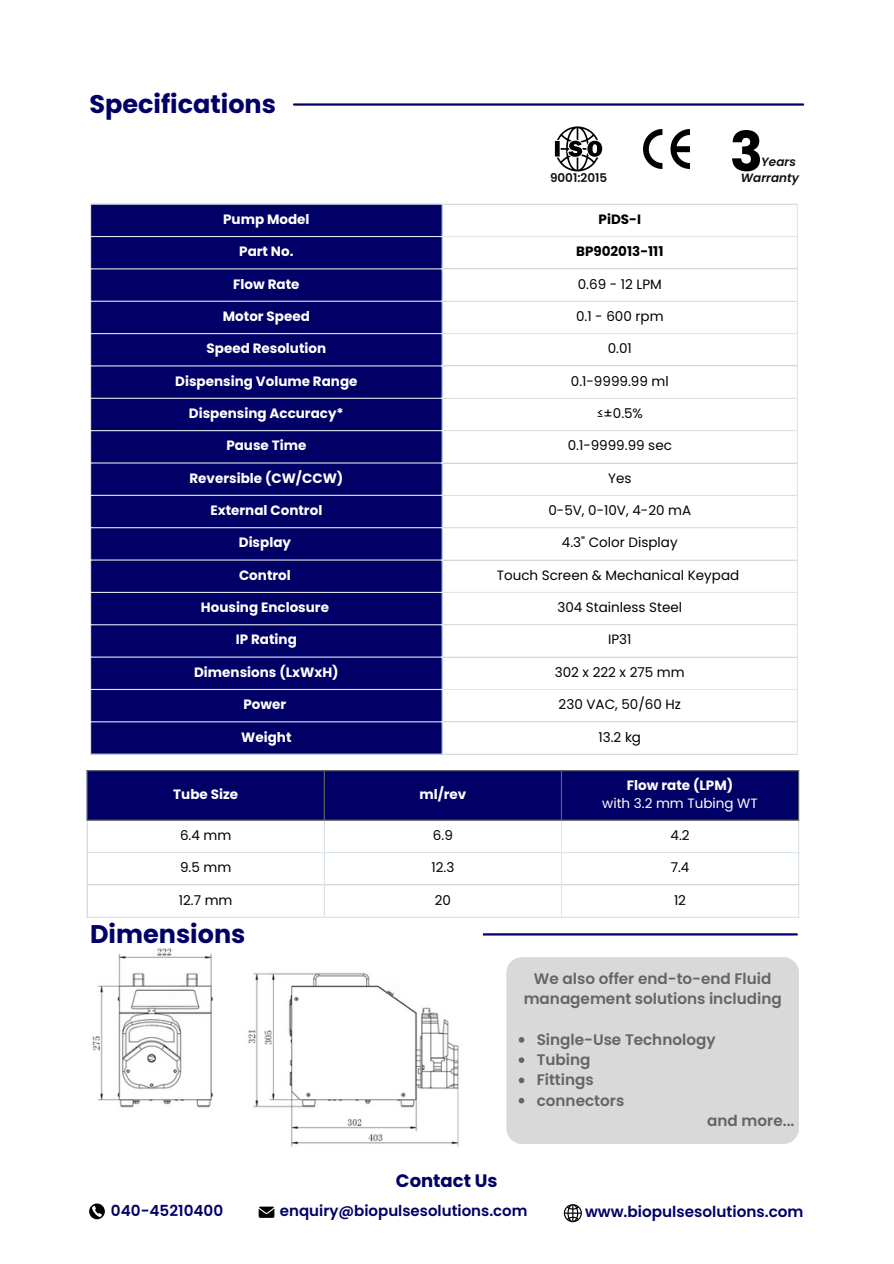
<style>
.page{position:relative;width:894px;height:1264px;background:#fff}
.page>*{position:absolute;margin:0;border:0;box-sizing:border-box;transform-origin:0 0}
.t1{font:700 54.9px "Poppins";color:#000}
.t2{font:700 25.5px "Poppins";color:#006}
.t3{font:700 18px "Poppins";color:#006}
.t4{font:600 15.15px/20.2px "Poppins";color:#656565;text-align:center}
.t5{font:600 15.15px "Poppins";color:#006}
.t6{font:600 15px "Poppins";color:#006}
.t7{font:700 13.5px "Poppins";color:#fff}
.t8{font:13.5px "Poppins";color:#000}
.t9{font:700 13.5px "Poppins";color:#000}
.t10{font:13.5px "Poppins";color:#fff}
.t11{font:italic 600 12px "Poppins";color:#111}
.t12{font:600 12px "Poppins";color:#111}
</style>
<div class="page">
<div style="left:88px;top:771px;width:709px;height:48px;background:#006"></div>
<svg style="left:88px;top:820px;width:709px;height:66px"></svg>
<hr style="left:86px;top:771px;width:2px;height:48px;background:#656565">
<hr style="left:323px;top:771px;width:2px;height:48px;background:#656565">
<hr style="left:560px;top:771px;width:2px;height:48px;background:#656565">
<hr style="left:797px;top:771px;width:2px;height:48px;background:#656565">
<hr style="left:86px;top:770px;width:713px;height:1px;background:#656565">
<hr style="left:86px;top:819px;width:713px;height:1px;background:#656565">
<hr style="left:86px;top:820px;width:2px;height:96px;background:#dee7ee">
<hr style="left:323px;top:820px;width:2px;height:96px;background:#dee7ee">
<hr style="left:560px;top:820px;width:2px;height:96px;background:#dee7ee">
<hr style="left:797px;top:820px;width:2px;height:96px;background:#dee7ee">
<hr style="left:86px;top:852px;width:713px;height:1px;background:#dee7ee">
<hr style="left:86px;top:884px;width:713px;height:1px;background:#dee7ee">
<hr style="left:86px;top:916px;width:713px;height:1px;background:#dee7ee">
<hr style="left:294px;top:103px;width:508px;height:3px;background:#006">
<div style="left:91px;top:205px;width:350px;height:548px;background:#006"></div>
<hr style="left:90px;top:205px;width:1px;height:548px;background:#dee7ee">
<hr style="left:441px;top:205px;width:1px;height:548px;background:#dee7ee">
<hr style="left:796px;top:205px;width:1px;height:548px;background:#dee7ee">
<hr style="left:90px;top:204px;width:707px;height:1px;background:#dee7ee">
<hr style="left:90px;top:236px;width:707px;height:1px;background:#dee7ee">
<hr style="left:90px;top:268px;width:707px;height:1px;background:#dee7ee">
<hr style="left:90px;top:301px;width:707px;height:1px;background:#dee7ee">
<hr style="left:90px;top:333px;width:707px;height:1px;background:#dee7ee">
<hr style="left:90px;top:365px;width:707px;height:1px;background:#dee7ee">
<hr style="left:90px;top:398px;width:707px;height:1px;background:#dee7ee">
<hr style="left:90px;top:430px;width:707px;height:1px;background:#dee7ee">
<hr style="left:90px;top:462px;width:707px;height:1px;background:#dee7ee">
<hr style="left:90px;top:495px;width:707px;height:1px;background:#dee7ee">
<hr style="left:90px;top:527px;width:707px;height:1px;background:#dee7ee">
<hr style="left:90px;top:559px;width:707px;height:1px;background:#dee7ee">
<hr style="left:90px;top:592px;width:707px;height:1px;background:#dee7ee">
<hr style="left:90px;top:624px;width:707px;height:1px;background:#dee7ee">
<hr style="left:90px;top:656px;width:707px;height:1px;background:#dee7ee">
<hr style="left:90px;top:689px;width:707px;height:1px;background:#dee7ee">
<hr style="left:90px;top:721px;width:707px;height:1px;background:#dee7ee">
<hr style="left:90px;top:753px;width:707px;height:1px;background:#dee7ee">
<hr style="left:295px;top:933px;width:501px;height:2px;background:#006">
<div style="left:506px;top:957px;width:292px;height:186px;background:#d9d9d9"></div>
<svg style="left:518px;top:1037px;width:6px;height:5px"></svg>
<svg style="left:518px;top:1057px;width:6px;height:5px"></svg>
<svg style="left:518px;top:1077px;width:6px;height:6px"></svg>
<svg style="left:518px;top:1097px;width:6px;height:6px"></svg>
<img style="left:643px;top:130px;width:46px;height:38px">
<svg style="left:554px;top:126px;width:48px;height:45px"></svg>
<img style="left:92px;top:933px;width:390px;height:214px">
<svg style="left:258px;top:1206px;width:16px;height:11px"></svg>
<svg style="left:563px;top:1204px;width:18px;height:18px"></svg>
<svg style="left:89px;top:1203px;width:16px;height:16px"></svg>
<p class="t2" style="left:89px;top:86px;width:188px">Specifications</p>
<p class="t12" style="left:550px;top:170px;width:59px">9001:2015</p>
<p class="t1" style="left:729px;top:113px;width:35px">3</p>
<h1 class="t11" style="left:761px;top:154px;width:36px">Years</h1>
<p class="t11" style="left:740px;top:170px;width:60px">Warranty</p>
<p class="t7" style="left:223px;top:210px;width:88px">Pump Model</p>
<p class="t9" style="left:598px;top:210px;width:44px">PiDS-I</p>
<p class="t7" style="left:239px;top:242px;width:56px">Part No.</p>
<p class="t9" style="left:576px;top:242px;width:89px">BP902013-111</p>
<p class="t7" style="left:233px;top:274px;width:68px">Flow Rate</p>
<p class="t8" style="left:577px;top:274px;width:85px">0.69 - 12 LPM</p>
<p class="t7" style="left:223px;top:307px;width:88px">Motor Speed</p>
<p class="t8" style="left:576px;top:307px;width:89px">0.1 - 600 rpm</p>
<p class="t7" style="left:206px;top:339px;width:121px">Speed Resolution</p>
<p class="t8" style="left:607px;top:339px;width:26px">0.01</p>
<p class="t7" style="left:175px;top:371px;width:184px">Dispensing Volume Range</p>
<p class="t8" style="left:570px;top:371px;width:99px">0.1-9999.99 ml</p>
<p class="t7" style="left:189px;top:404px;width:156px">Dispensing Accuracy*</p>
<p class="t8" style="left:596px;top:404px;width:48px">≤±0.5%</p>
<p class="t7" style="left:226px;top:436px;width:81px">Pause Time</p>
<p class="t8" style="left:567px;top:436px;width:106px">0.1-9999.99 sec</p>
<p class="t7" style="left:189px;top:468px;width:155px">Reversible (CW/CCW)</p>
<p class="t8" style="left:608px;top:468px;width:25px">Yes</p>
<p class="t7" style="left:210px;top:501px;width:113px">External Control</p>
<p class="t8" style="left:548px;top:501px;width:144px">0-5V, 0-10V, 4-20 mA</p>
<p class="t7" style="left:239px;top:533px;width:54px">Display</p>
<p class="t8" style="left:562px;top:533px;width:117px">4.3" Color Display</p>
<p class="t7" style="left:239px;top:565px;width:53px">Control</p>
<p class="t8" style="left:496px;top:565px;width:244px">Touch Screen &amp; Mechanical Keypad</p>
<p class="t7" style="left:201px;top:598px;width:130px">Housing Enclosure</p>
<p class="t8" style="left:557px;top:598px;width:126px">304 Stainless Steel</p>
<p class="t7" style="left:236px;top:630px;width:62px">IP Rating</p>
<p class="t8" style="left:608px;top:630px;width:25px">IP31</p>
<p class="t7" style="left:194px;top:662px;width:146px">Dimensions (LxWxH)</p>
<p class="t8" style="left:554px;top:662px;width:131px">302 x 222 x 275 mm</p>
<p class="t7" style="left:243px;top:695px;width:44px">Power</p>
<p class="t8" style="left:558px;top:695px;width:124px">230 VAC, 50/60 Hz</p>
<p class="t7" style="left:241px;top:727px;width:52px">Weight</p>
<p class="t8" style="left:598px;top:727px;width:44px">13.2 kg</p>
<h1 class="t7" style="left:173px;top:785px;width:66px">Tube Size</h1>
<p class="t7" style="left:419px;top:785px;width:48px">ml/rev</p>
<p class="t7" style="left:626px;top:776px;width:108px">Flow rate (LPM)</p>
<p class="t10" style="left:602px;top:794px;width:157px">with 3.2 mm Tubing WT</p>
<p class="t8" style="left:180px;top:825px;width:53px">6.4 mm</p>
<p class="t8" style="left:433px;top:825px;width:21px">6.9</p>
<p class="t8" style="left:670px;top:825px;width:21px">4.2</p>
<p class="t8" style="left:180px;top:858px;width:53px">9.5 mm</p>
<p class="t8" style="left:431px;top:858px;width:24px">12.3</p>
<p class="t8" style="left:670px;top:858px;width:20px">7.4</p>
<p class="t8" style="left:179px;top:890px;width:55px">12.7 mm</p>
<p class="t8" style="left:434px;top:890px;width:18px">20</p>
<p class="t8" style="left:673px;top:890px;width:14px">12</p>
<p class="t2" style="left:90px;top:916px;width:157px">Dimensions</p>
<p class="t3" style="left:396px;top:1168px;width:103px">Contact Us</p>
<p class="t4" style="left:523px;top:968px;width:259px">We also offer end-to-end Fluid management solutions including</p>
<p class="t4" style="left:536px;top:1029px;width:180px">Single-Use Technology</p>
<p class="t4" style="left:536px;top:1049px;width:55px">Tubing</p>
<p class="t4" style="left:536px;top:1070px;width:58px">Fittings</p>
<p class="t4" style="left:536px;top:1090px;width:89px">connectors</p>
<p class="t4" style="left:707px;top:1110px;width:89px">and more...</p>
<h3 class="t5" style="left:111px;top:1200px;width:114px">040-45210400</h3>
<p class="t6" style="left:280px;top:1200px;width:249px">enquiry@biopulsesolutions.com</p>
<h3 class="t5" style="left:585px;top:1200px;width:220px">www.biopulsesolutions.com</h3>
</div>
